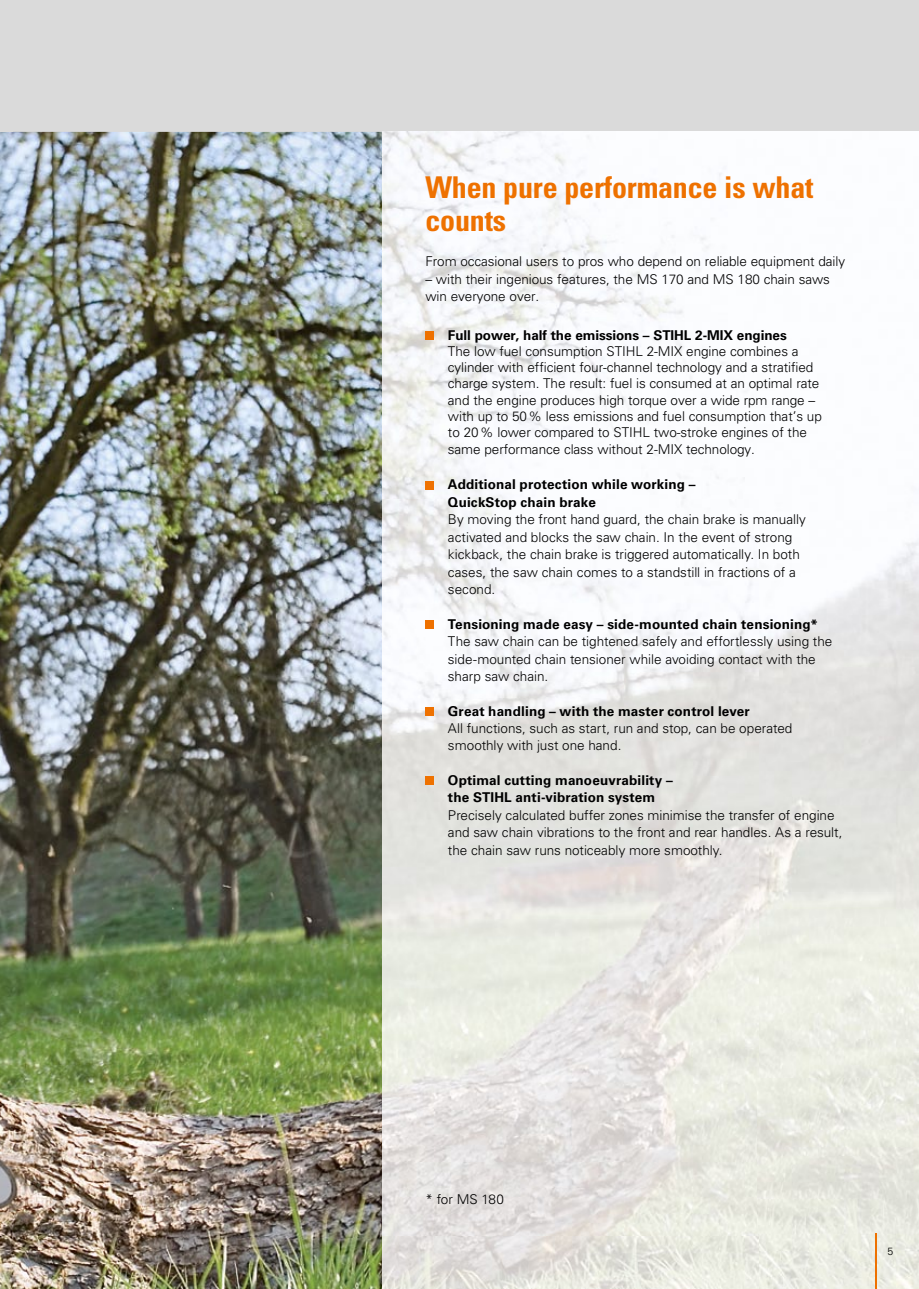
<style>
.page{position:relative;width:919px;height:1289px;background:#fff}
.page>*{position:absolute;margin:0;border:0;box-sizing:border-box;transform-origin:0 0}
.t1{font:700 condensed 30px/33px "Univers";letter-spacing:-.005em;color:#ee7100}
.t2{font:300 13.5px/17.4px "Univers";letter-spacing:-.005em;color:#000}
.t3{font:700 13.5px/17.4px "Univers";letter-spacing:.01em;color:#000}
.t4{font:300 10.5px "Univers";color:#000}
</style>
<div class="page">
<div style="left:13px;top:0;width:905px;height:132px;background:#dadada"></div>
<img style="left:0;top:132px;width:383px;height:1156px">
<div style="left:0;top:0;width:13px;height:132px;background:#dadada"></div>
<img style="left:383px;top:132px;width:535px;height:1156px">
<div style="left:425px;top:331px;width:9px;height:9px;background:#ee7100"></div>
<div style="left:425px;top:481px;width:9px;height:8px;background:#ee7100"></div>
<div style="left:425px;top:620px;width:9px;height:9px;background:#ee7100"></div>
<div style="left:425px;top:707px;width:9px;height:9px;background:#ee7100"></div>
<div style="left:425px;top:776px;width:9px;height:9px;background:#ee7100"></div>
<hr style="left:875px;top:1233px;width:2px;height:55px;background:#ee7100">
<h1 class="t1" style="left:425px;top:171px;width:389px">When pure performance is what counts</h1>
<p class="t2" style="left:425px;top:253px;width:421px">From occasional users to pros who depend on reliable equipment daily</p>
<p class="t2" style="left:425px;top:270px;width:406px">– with their ingenious features, the MS 170 and MS 180 chain saws win everyone over.</p>
<p class="t3" style="left:448px;top:326px;width:340px">Full power, half the emissions – STIHL 2-MIX engines</p>
<p class="t2" style="left:448px;top:343px;width:375px;line-height:16.4px">The low fuel consumption STIHL 2-MIX engine combines a cylinder with efficient four-channel technology and a stratified charge system. The result: fuel is consumed at an optimal rate and the engine produces high torque over a wide rpm range – with up to 50 % less emissions and fuel consumption that’s up to 20 % lower compared to STIHL two-stroke engines of the same performance class without 2-MIX technology.</p>
<p class="t3" style="left:448px;top:476px;width:249px">Additional protection while working –<br>QuickStop chain brake</p>
<p class="t2" style="left:448px;top:510px;width:359px">By moving the front hand guard, the chain brake is manually activated and blocks the saw chain. In the event of strong kickback, the chain brake is triggered automatically. In both cases, the saw chain comes to a standstill in fractions of a second.</p>
<p class="t3" style="left:448px;top:615px;width:371px">Tensioning made easy – side-mounted chain tensioning*</p>
<p class="t2" style="left:448px;top:633px;width:386px">The saw chain can be tightened safely and effortlessly using the side-mounted chain tensioner while avoiding contact with the sharp saw chain.</p>
<p class="t3" style="left:448px;top:702px;width:303px">Great handling – with the master control lever</p>
<p class="t2" style="left:448px;top:719px;width:346px;line-height:17px">All functions, such as start, run and stop, can be operated smoothly with just one hand.</p>
<p class="t3" style="left:448px;top:771px;width:226px">Optimal cutting manoeuvrability – the STIHL anti-vibration system</p>
<p class="t2" style="left:448px;top:806px;width:396px">Precisely calculated buffer zones minimise the transfer of engine and saw chain vibrations to the front and rear handles. As a result, the chain saw runs noticeably more smoothly.</p>
<p class="t2" style="left:425px;top:1190px;width:80px">* for MS 180</p>
<p class="t4" style="left:887px;top:1244px;width:7px">5</p>
</div>
